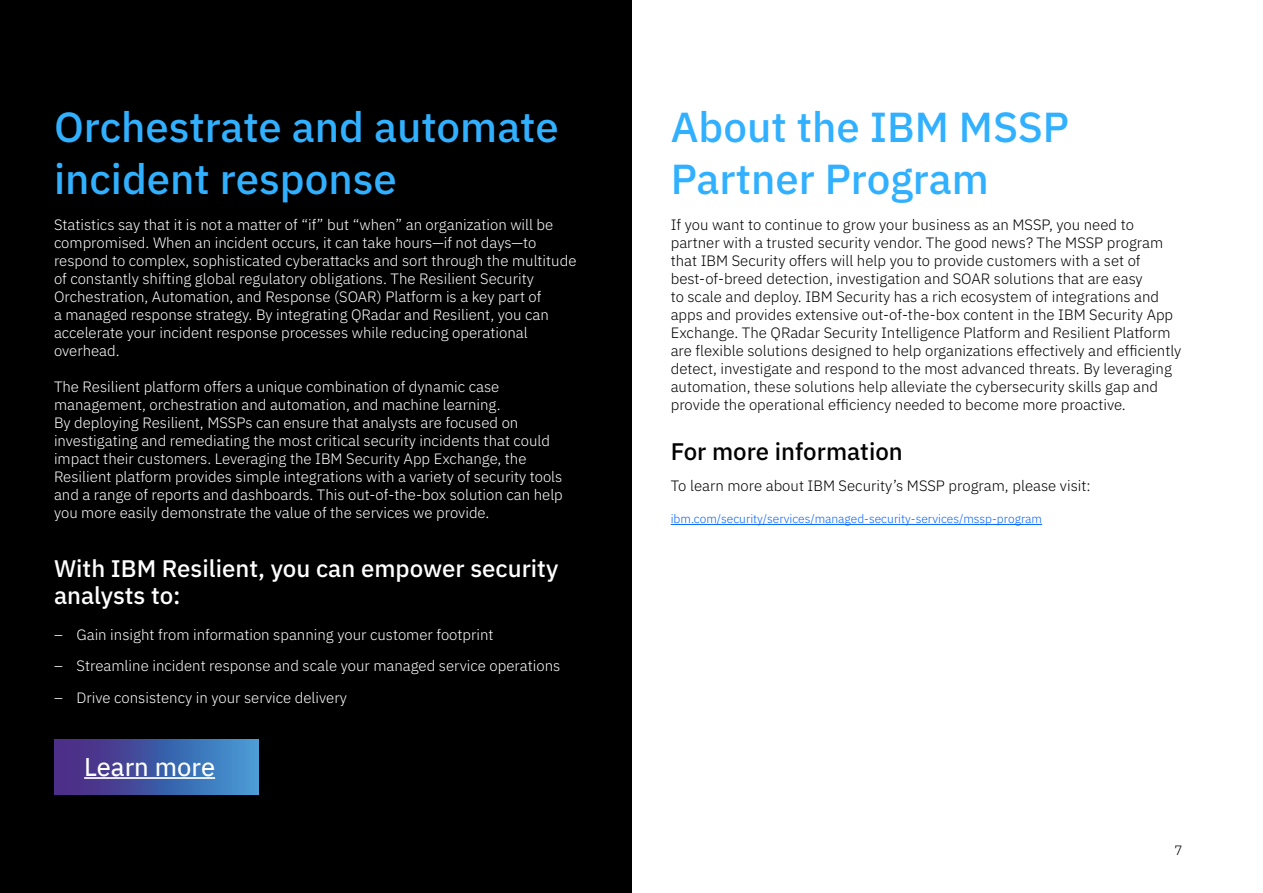
<style>
.page{position:relative;width:1263px;height:893px;background:#fff}
.page>*{position:absolute;margin:0;border:0;box-sizing:border-box;transform-origin:0 0}
.t1{font:500 42px/52.5px "IBM Plex Sans";color:#30b0ff}
.t2{font:25.5px "IBM Plex Sans Text";color:#fff}
.t3{font:500 24px/27px "IBM Plex Sans";color:#fff}
.t4{font:500 24px "IBM Plex Sans";color:#000}
.t5{font:300 15px/18px "IBM Plex Sans";color:#fff}
.t6{font:300 15px/18px "IBM Plex Sans";color:#000}
.t7{font:300 13.5px "IBM Plex Sans";color:#000}
.t8{font:300 12px "IBM Plex Sans";color:#0061ff}
</style>
<div class="page">
<div style="left:0;top:0;width:631px;height:893px;background:#000"></div>
<hr style="left:671px;top:524px;width:371px;height:1px;background:#0061ff">
<div style="left:54px;top:740px;width:204px;height:54px;background:linear-gradient(to right,#48207c,#3e99d3)"></div>
<hr style="left:84px;top:777px;width:131px;height:2px;background:#fff">
<h1 class="t1" style="left:54px;top:97px;width:506px">Orchestrate and automate incident response</h1>
<p class="t5" style="left:54px;top:214px;width:524px">Statistics say that it is not a matter of “if” but “when” an organization will be compromised. When an incident occurs, it can take hours—if not days—to respond to complex, sophisticated cyberattacks and sort through the multitude of constantly shifting global regulatory obligations. The Resilient Security Orchestration, Automation, and Response (SOAR) Platform is a key part of<br>a managed response strategy. By integrating QRadar and Resilient, you can accelerate your incident response processes while reducing operational overhead.</p>
<p class="t5" style="left:54px;top:376px;width:510px">The Resilient platform offers a unique combination of dynamic case management, orchestration and automation, and machine learning.<br>By deploying Resilient, MSSPs can ensure that analysts are focused on investigating and remediating the most critical security incidents that could impact their customers. Leveraging the IBM Security App Exchange, the Resilient platform provides simple integrations with a variety of security tools and a range of reports and dashboards. This out-of-the-box solution can help you more easily demonstrate the value of the services we provide.</p>
<h3 class="t3" style="left:54px;top:553px;width:506px">With IBM Resilient, you can empower security analysts to:</h3>
<p class="t5" style="left:54px;top:624px;width:441px">– Gain insight from information spanning your customer footprint</p>
<p class="t5" style="left:54px;top:655px;width:508px">– Streamline incident response and scale your managed service operations</p>
<p class="t5" style="left:54px;top:687px;width:295px">– Drive consistency in your service delivery</p>
<h2 class="t2" style="left:84px;top:747px;width:132px">Learn more</h2>
<h1 class="t1" style="left:671px;top:97px;width:400px">About the IBM MSSP<br>Partner Program</h1>
<p class="t6" style="left:671px;top:214px;width:512px">If you want to continue to grow your business as an MSSP, you need to partner with a trusted security vendor. The good news? The MSSP program that IBM Security offers will help you to provide customers with a set of best-of-breed detection, investigation and SOAR solutions that are easy<br>to scale and deploy. IBM Security has a rich ecosystem of integrations and apps and provides extensive out-of-the-box content in the IBM Security App Exchange. The QRadar Security Intelligence Platform and Resilient Platform are flexible solutions designed to help organizations effectively and efficiently detect, investigate and respond to the most advanced threats. By leveraging automation, these solutions help alleviate the cybersecurity skills gap and provide the operational efficiency needed to become more proactive.</p>
<h3 class="t4" style="left:671px;top:432px;width:234px">For more information</h3>
<p class="t6" style="left:671px;top:475px;width:421px">To learn more about IBM Security’s MSSP program, please visit:</p>
<p class="t8" style="left:671px;top:509px;width:373px">ibm.com/security/services/managed-security-services/mssp-program</p>
<p class="t7" style="left:1175px;top:840px;width:10px">7</p>
</div>
